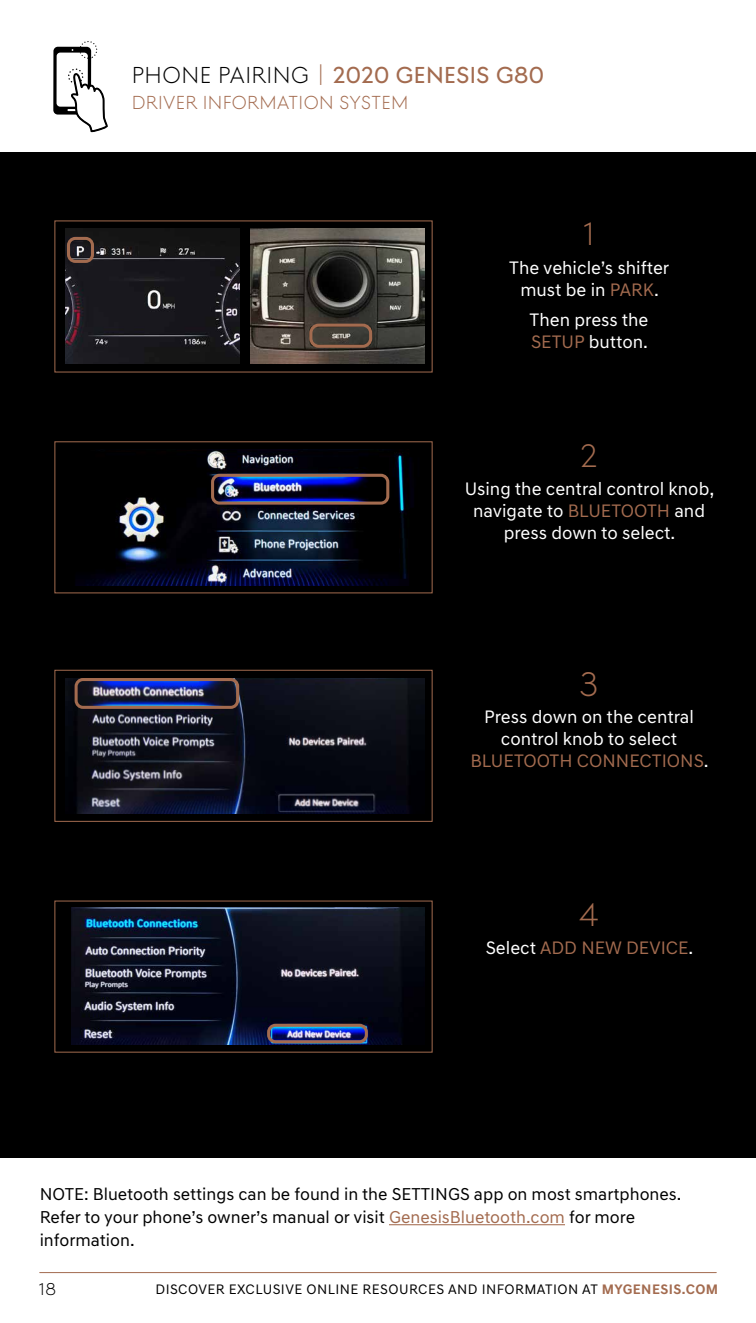
<style>
.page{position:relative;width:756px;height:1323px;background:#fff}
.page>*{position:absolute;margin:0;border:0;box-sizing:border-box;transform-origin:0 0}
.t1{font:300 34.82px "Genesis Sans Head";color:#a36b4f}
.t2{font:300 33.25px "Genesis Sans Head";color:#a36b4f}
.t3{font:23.62px "Genesis Sans Head";letter-spacing:.02em;color:#a36b4f}
.t4{font:300 23.62px "Genesis Sans Head";color:#000}
.t5{font:300 19.25px "Genesis Sans Head";color:#a36b4f}
.t6{font:18.38px/22.1px "Genesis Sans Text";color:#fff;text-align:center}
.t7{font:18.38px "Genesis Sans Text";color:#a36b4f}
.t8{font:17.5px/22.8px "Genesis Sans Text";color:#000}
.t9{font:300 17.5px "Genesis Sans Head";color:#000}
.t10{font:14px "Genesis Sans Text";letter-spacing:.03em;color:#000}
.s1{font-weight:300}
.s2{color:#a36b4f}
.s3{color:#fff}
.s4{font-weight:700;color:#a36b4f}
</style>
<div class="page">
<svg style="left:53px;top:41px;width:55px;height:92px"></svg>
<div style="left:0;top:152px;width:756px;height:1006px;background:#000"></div>
<div style="left:54px;top:441px;width:379px;height:152px;border:1px solid #a36b4f"></div>
<div style="left:54px;top:670px;width:379px;height:152px;border:1px solid #a36b4f"></div>
<div style="left:54px;top:901px;width:379px;height:152px;border:1px solid #a36b4f"></div>
<hr style="left:40px;top:1272px;width:676px;height:1px;background:#a36b4f">
<img style="left:251px;top:228px;width:173px;height:136px">
<img style="left:75px;top:450px;width:339px;height:135px">
<img style="left:66px;top:678px;width:358px;height:136px">
<div style="left:211px;top:474px;width:178px;height:31px;border:3px solid #a36b4f;border-radius:7px"></div>
<div style="left:75px;top:678px;width:164px;height:31px;border:3px solid #a36b4f;border-radius:7px"></div>
<img style="left:72px;top:908px;width:352px;height:137px">
<img style="left:66px;top:228px;width:173px;height:136px">
<div style="left:267px;top:1024px;width:101px;height:19px;border:3px solid #a36b4f;border-radius:7px"></div>
<div style="left:309px;top:324px;width:63px;height:24px;border:3px solid #a36b4f;border-radius:8px"></div>
<div style="left:67px;top:237px;width:27px;height:26px;border:3px solid #a36b4f;border-radius:7px"></div>
<hr style="left:389px;top:1224px;width:176px;height:1px;background:#a36b4f">
<p class="t4" style="left:132px;top:61px;width:48px">PHONE</p>
<p class="t4" style="left:218px;top:61px;width:14px">PAIRING</p>
<p class="t3" style="left:318px;top:61px;width:227px"><span class="s1">|</span> 2020 GENESIS G80</p>
<p class="t5" style="left:132px;top:91px;width:26px">DRIVER</p>
<p class="t5" style="left:203px;top:91px;width:13px">INFORMATION</p>
<p class="t5" style="left:339px;top:91px;width:45px">SYSTEM</p>
<h2 class="t2" style="left:584px;top:215px;width:12px">1</h2>
<p class="t6" style="left:509px;top:257px;width:162px">The vehicle’s shifter must be in <span class="s2">PARK</span>.</p>
<p class="t6" style="left:530px;top:309px;width:120px;text-align:left">Then press the<br><span class="s2">SETUP</span> button.</p>
<h2 class="t2" style="left:581px;top:436px;width:18px">2</h2>
<p class="t6" style="left:465px;top:478px;width:251px">Using the central control knob, navigate to <span class="s2">BLUETOOTH</span> and press down to select.</p>
<h1 class="t1" style="left:580px;top:664px;width:20px">3</h1>
<p class="t6" style="left:470px;top:706px;width:240px">Press down on the central control knob to select<br><span class="s2">BLUETOOTH CONNECTIONS</span>.</p>
<h2 class="t2" style="left:579px;top:895px;width:21px">4</h2>
<p class="t7" style="left:486px;top:937px;width:209px"><span class="s3">Select</span> ADD NEW DEVICE<span class="s3">.</span></p>
<p class="t8" style="left:40px;top:1183px;width:643px">NOTE: Bluetooth settings can be found in the SETTINGS app on most smartphones.<br>Refer to your phone’s owner’s manual or visit <span class="s2">GenesisBluetooth.com</span> for more information.</p>
<p class="t9" style="left:39px;top:1279px;width:19px">18</p>
<p class="t10" style="left:155px;top:1281px;width:564px">DISCOVER EXCLUSIVE ONLINE RESOURCES AND INFORMATION AT <span class="s4">MYGENESIS.COM</span></p>
</div>
